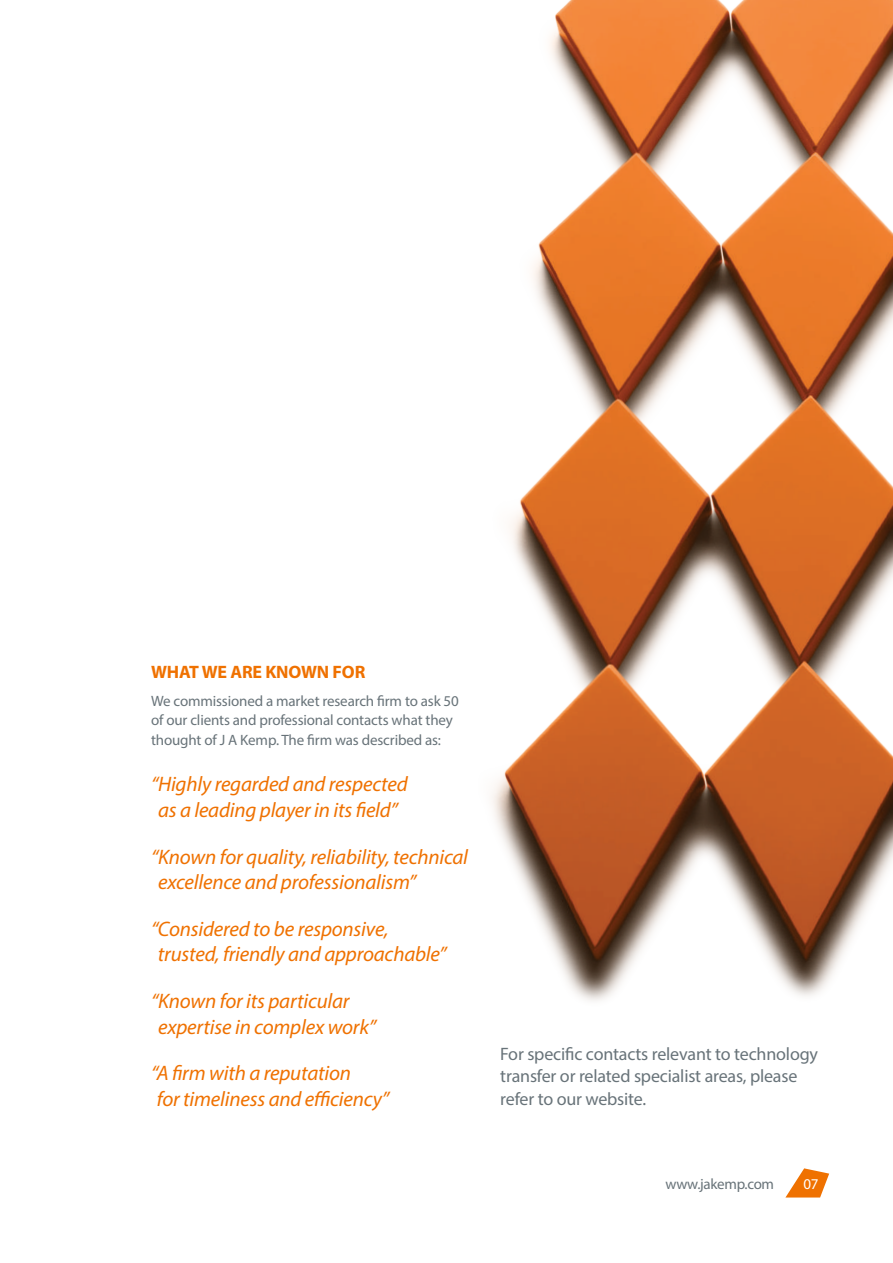
<style>
.page{position:relative;width:893px;height:1263px;background:#fff}
.page>*{position:absolute;margin:0;border:0;box-sizing:border-box;transform-origin:0 0}
.t1{font:italic 21px/25.5px "Myriad Pro";letter-spacing:-.01em;color:#ef7100}
.t2{font:18px/22.5px "Myriad Pro";letter-spacing:-.01em;color:#687379}
.t3{font:700 18px "Myriad Pro";letter-spacing:-.01em;color:#ef7100}
.t4{font:15px/19.5px "Myriad Pro";letter-spacing:-.01em;color:#687379}
.t5{font:15px "Myriad Pro";color:#fff}
</style>
<div class="page">
<img style="left:492px;top:0;width:401px;height:1001px">
<svg style="left:786px;top:1168px;width:43px;height:29px"></svg>
<p class="t3" style="left:151px;top:660px;width:216px">WHAT WE ARE KNOWN FOR</p>
<p class="t4" style="left:151px;top:690px;width:309px">We commissioned a market research firm to ask 50 of our clients and professional contacts what they thought of J A Kemp. The firm was described as:</p>
<p class="t1" style="left:151px;top:771px;width:258px;text-align:center">“Highly regarded and respected as a leading player in its field”</p>
<p class="t1" style="left:158px;top:843px;width:311px;text-indent:-7px">“Known for quality, reliability, technical excellence and professionalism”</p>
<p class="t1" style="left:158px;top:916px;width:290px;text-indent:-7px">“Considered to be responsive, trusted, friendly and approachable”</p>
<p class="t1" style="left:158px;top:988px;width:220px;text-indent:-7px">“Known for its particular expertise in complex work”</p>
<p class="t1" style="left:151px;top:1060px;width:240px">“A firm with a reputation<br>for timeliness and efficiency”</p>
<p class="t2" style="left:500px;top:1042px;width:319px">For specific contacts relevant to technology transfer or related specialist areas, please refer to our website.</p>
<p class="t4" style="left:665px;top:1173px;width:110px">www.jakemp.com</p>
<p class="t5" style="left:803px;top:1174px;width:17px">07</p>
</div>
